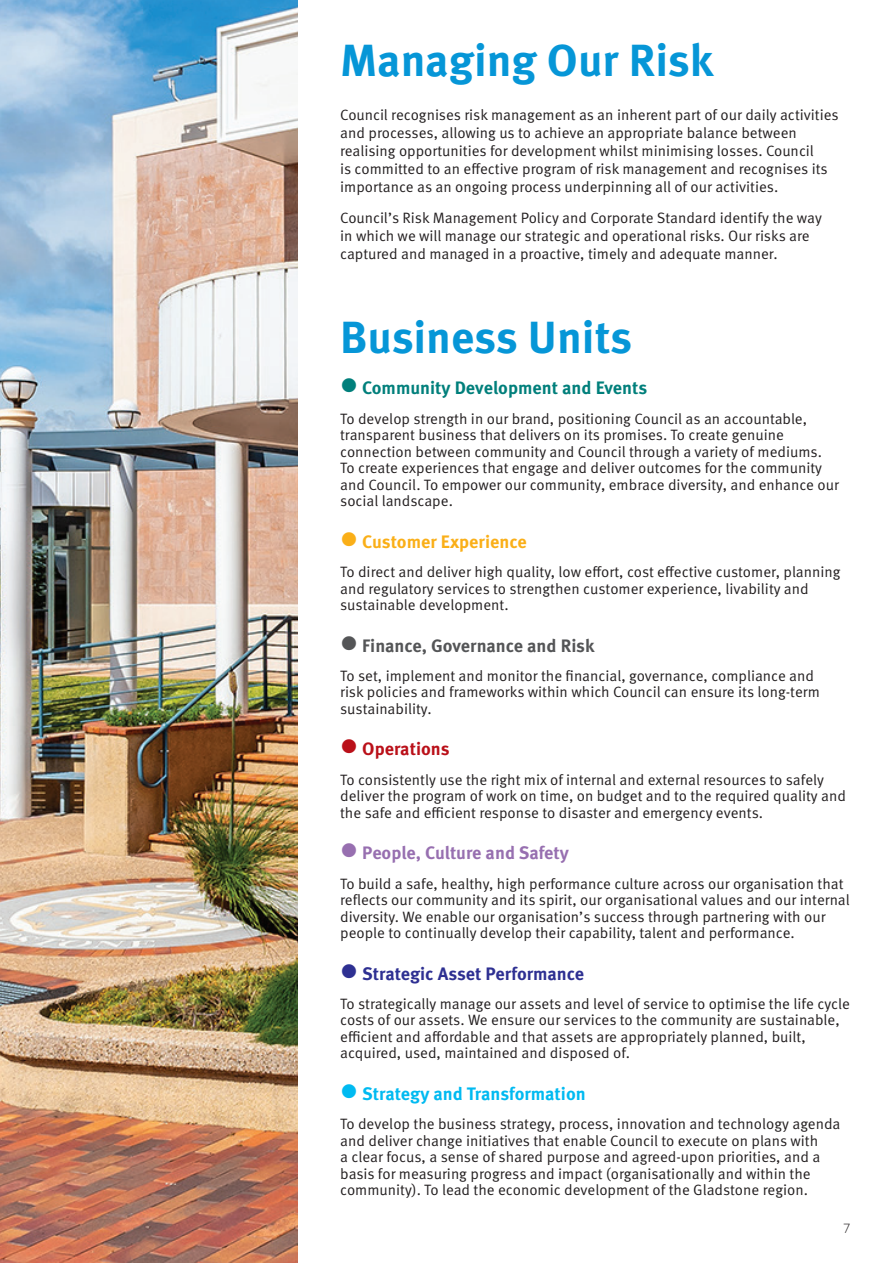
<style>
.page{position:relative;width:893px;height:1263px;background:#fff}
.page>*{position:absolute;margin:0;border:0;box-sizing:border-box;transform-origin:0 0}
.t1{font:700 45px "Meta Pro";color:#0696d7}
.t2{font:700 18px "Meta Pro";color:#007f7b}
.t3{font:700 18px "Meta Pro";color:#545557}
.t4{font:700 18px "Meta Pro";color:#2e3092}
.t5{font:700 18px "Meta Pro";color:#00baf1}
.t6{font:700 18px "Meta Pro";color:#976fb0}
.t7{font:700 18px "Meta Pro";color:#faaf18}
.t8{font:700 18px "Meta Pro";color:#ba1019}
.t9{font:15px/16.5px "Meta Pro";color:#231f20}
.t10{font:300 13.5px "Humanist 521 BT";color:#231f20}
</style>
<div class="page">
<img style="left:0;top:0;width:298px;height:1263px">
<h1 class="t1" style="left:340px;top:32px;width:375px">Managing Our Risk</h1>
<p class="t9" style="left:340px;top:106px;width:500px;line-height:18px">Council recognises risk management as an inherent part of our daily activities and processes, allowing us to achieve an appropriate balance between realising opportunities for development whilst minimising losses. Council<br>is committed to an effective program of risk management and recognises its importance as an ongoing process underpinning all of our activities.</p>
<p class="t9" style="left:340px;top:209px;width:483px;line-height:18px">Council’s Risk Management Policy and Corporate Standard identify the way in which we will manage our strategic and operational risks. Our risks are captured and managed in a proactive, timely and adequate manner.</p>
<h1 class="t1" style="left:340px;top:309px;width:294px">Business Units</h1>
<p class="t2" style="left:340px;top:377px;width:308px">● Community Development and Events</p>
<p class="t9" style="left:340px;top:411px;width:500px">To develop strength in our brand, positioning Council as an accountable, transparent business that delivers on its promises. To create genuine connection between community and Council through a variety of mediums.<br>To create experiences that engage and deliver outcomes for the community and Council. To empower our community, embrace diversity, and enhance our social landscape.</p>
<p class="t7" style="left:340px;top:530px;width:188px">● Customer Experience</p>
<p class="t9" style="left:340px;top:564px;width:502px">To direct and deliver high quality, low effort, cost effective customer, planning and regulatory services to strengthen customer experience, livability and sustainable development.</p>
<p class="t3" style="left:340px;top:634px;width:256px">● Finance, Governance and Risk</p>
<p class="t9" style="left:340px;top:668px;width:481px">To set, implement and monitor the financial, governance, compliance and risk policies and frameworks within which Council can ensure its long-term sustainability.</p>
<p class="t8" style="left:340px;top:738px;width:111px">● Operations</p>
<p class="t9" style="left:340px;top:772px;width:507px">To consistently use the right mix of internal and external resources to safely deliver the program of work on time, on budget and to the required quality and the safe and efficient response to disaster and emergency events.</p>
<p class="t6" style="left:340px;top:841px;width:230px">● People, Culture and Safety</p>
<p class="t9" style="left:340px;top:875px;width:511px">To build a safe, healthy, high performance culture across our organisation that reflects our community and its spirit, our organisational values and our internal diversity. We enable our organisation’s success through partnering with our people to continually develop their capability, talent and performance.</p>
<p class="t4" style="left:340px;top:962px;width:245px">● Strategic Asset Performance</p>
<p class="t9" style="left:340px;top:996px;width:511px">To strategically manage our assets and level of service to optimise the life cycle costs of our assets. We ensure our services to the community are sustainable, efficient and affordable and that assets are appropriately planned, built, acquired, used, maintained and disposed of.</p>
<p class="t5" style="left:340px;top:1082px;width:247px">● Strategy and Transformation</p>
<p class="t9" style="left:340px;top:1116px;width:502px">To develop the business strategy, process, innovation and technology agenda and deliver change initiatives that enable Council to execute on plans with<br>a clear focus, a sense of shared purpose and agreed-upon priorities, and a basis for measuring progress and impact (organisationally and within the community). To lead the economic development of the Gladstone region.</p>
<p class="t10" style="left:844px;top:1220px;width:8px">7</p>
</div>
